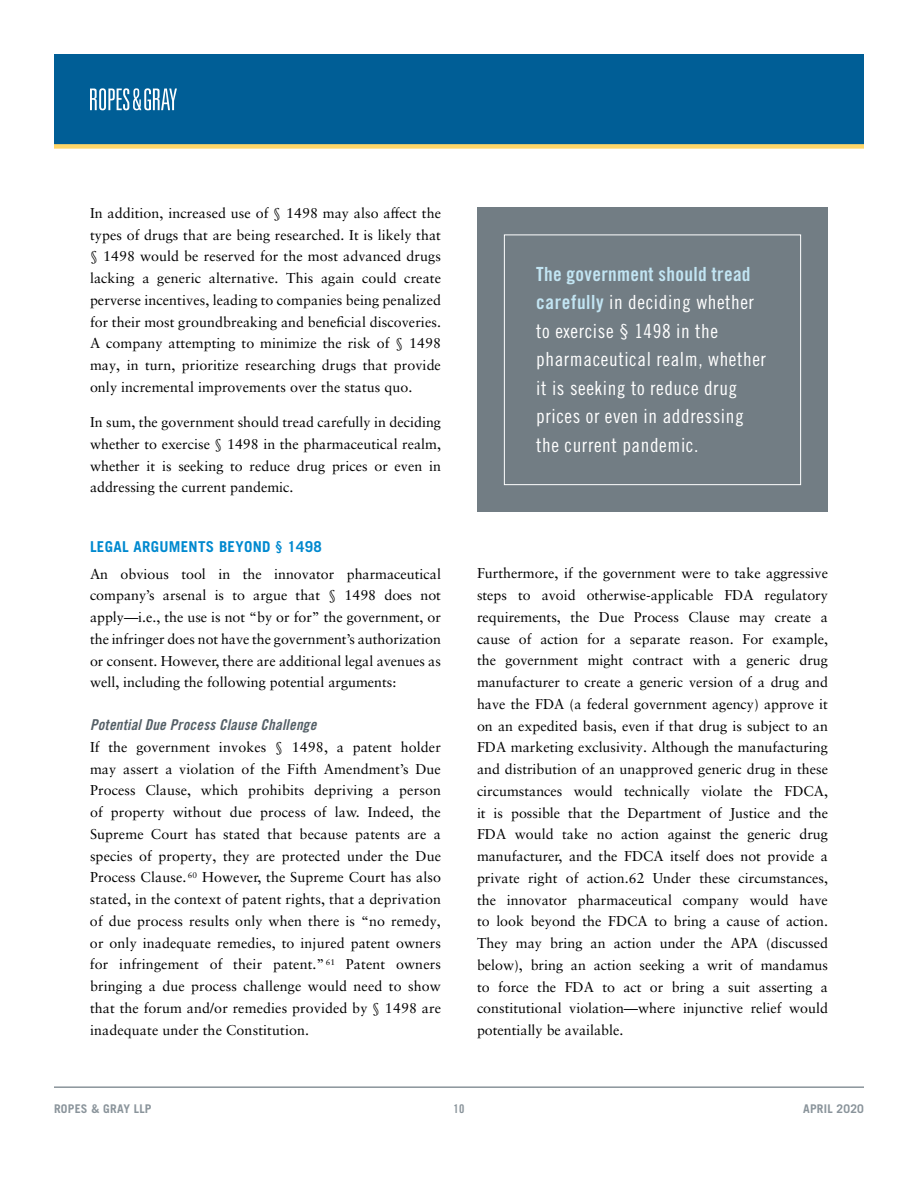
<style>
.page{position:relative;width:918px;height:1188px;background:#fff}
.page>*{position:absolute;margin:0;border:0;box-sizing:border-box;transform-origin:0 0}
.t1{font:19.5px/28.5px "Trade Gothic LT Pro Cn 18";letter-spacing:.03em;color:#fff}
.t2{font:19.5px "Trade Gothic LT Pro Bd Cn 20";letter-spacing:.015em;color:#c2e5f3}
.t3{font:15px "Trade Gothic LT Pro Bd Cn 20 Obl";letter-spacing:.015em;color:#545f66}
.t4{font:700 15px "Trade Gothic LT Pro";letter-spacing:.02em;color:#0089cf}
.t5{font:14.25px/21.8px "Sabon LT Pro";color:#000;text-align:justify}
.t6{font:700 12px "Trade Gothic LT Pro";letter-spacing:.02em;color:#8a949b}
.t7{font:12px "Trade Gothic LT Pro Bd Cn 20";color:#8a949b}
.s1{font-family:"Trade Gothic LT Pro Bd Cn 20";color:#c2e5f3}
</style>
<div class="page">
<div style="left:54px;top:54px;width:810px;height:92px;background:#005e96"></div>
<div style="left:54px;top:144px;width:810px;height:5px;background:#ffd668"></div>
<hr style="left:54px;top:1086px;width:810px;height:2px;background:#8a949b">
<svg style="left:90px;top:88px;width:87px;height:22px"></svg>
<div style="left:477px;top:208px;width:351px;height:304px;background:#727d84"></div>
<div style="left:504px;top:235px;width:297px;height:250px;border:1px solid #fff"></div>
<p class="t5" style="left:90px;top:202px;width:353px">In addition, increased use of § 1498 may also affect the types of drugs that are being researched. It is likely that § 1498 would be reserved for the most advanced drugs lacking a generic alternative. This again could create perverse incentives, leading to companies being penalized for their most groundbreaking and beneficial discoveries.<br>A company attempting to minimize the risk of § 1498 may, in turn, prioritize researching drugs that provide only incremental improvements over the status quo.</p>
<p class="t5" style="left:90px;top:411px;width:353px">In sum, the government should tread carefully in deciding whether to exercise § 1498 in the pharmaceutical realm, whether it is seeking to reduce drug prices or even in addressing the current pandemic.</p>
<p class="t4" style="left:90px;top:538px;width:233px">LEGAL ARGUMENTS BEYOND § 1498</p>
<p class="t5" style="left:90px;top:562px;width:353px">An obvious tool in the innovator pharmaceutical company’s arsenal is to argue that § 1498 does not apply—i.e., the use is not “by or for” the government, or the infringer does not have the government’s authorization or consent. However, there are additional legal avenues as well, including the following potential arguments:</p>
<p class="t3" style="left:90px;top:716px;width:228px">Potential Due Process Clause Challenge</p>
<p class="t5" style="left:90px;top:736px;width:353px">If the government invokes § 1498, a patent holder may assert a violation of the Fifth Amendment’s Due Process Clause, which prohibits depriving a person of property without due process of law. Indeed, the Supreme Court has stated that because patents are a species of property, they are protected under the Due Process Clause. <sup>60</sup> However, the Supreme Court has also stated, in the context of patent rights, that a deprivation of due process results only when there is “no remedy, or only inadequate remedies, to injured patent owners for infringement of their patent.”<sup>61</sup> Patent owners bringing a due process challenge would need to show that the forum and/or remedies provided by § 1498 are inadequate under the Constitution.</p>
<h1 class="t2" style="left:536px;top:262px;width:216px">The government should tread</h1>
<h1 class="t1" style="left:536px;top:288px;width:231px"><span class="s1">carefully</span> in deciding whether to exercise § 1498 in the pharmaceutical realm, whether it is seeking to reduce drug prices or even in addressing the current pandemic.</h1>
<p class="t5" style="left:477px;top:562px;width:353px">Furthermore, if the government were to take aggressive steps to avoid otherwise-applicable FDA regulatory requirements, the Due Process Clause may create a cause of action for a separate reason. For example, the government might contract with a generic drug manufacturer to create a generic version of a drug and have the FDA (a federal government agency) approve it on an expedited basis, even if that drug is subject to an FDA marketing exclusivity. Although the manufacturing and distribution of an unapproved generic drug in these circumstances would technically violate the FDCA, it is possible that the Department of Justice and the FDA would take no action against the generic drug manufacturer, and the FDCA itself does not provide a private right of action.62 Under these circumstances, the innovator pharmaceutical company would have to look beyond the FDCA to bring a cause of action.<br>They may bring an action under the APA (discussed below), bring an action seeking a writ of mandamus to force the FDA to act or bring a suit asserting a constitutional violation—where injunctive relief would potentially be available.</p>
<p class="t6" style="left:54px;top:1101px;width:99px">ROPES &amp; GRAY LLP</p>
<p class="t7" style="left:454px;top:1101px;width:12px">10</p>
<p class="t6" style="left:803px;top:1101px;width:62px">APRIL 2020</p>
</div>
